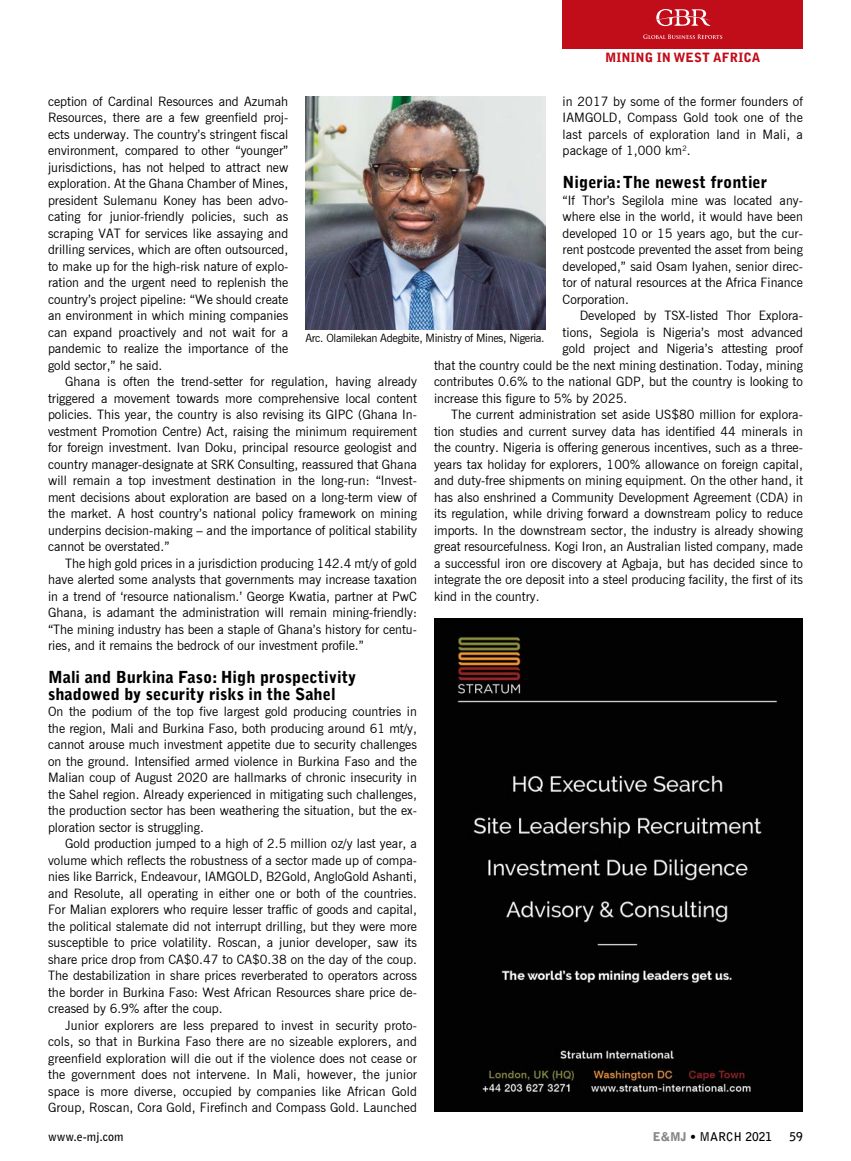
<style>
.page{position:relative;width:851px;height:1161px;background:#fff}
.page>*{position:absolute;margin:0;border:0;box-sizing:border-box;transform-origin:0 0}
.t1{font:900 16.5px/16.5px "Bell Gothic Std";color:#000}
.t2{font:12.75px/16.5px "News Gothic BT";color:#000;text-align:justify}
.t3{font:900 12.75px "Bell Gothic Std";letter-spacing:.005em;color:#c10c1a}
.t4{font:700 12px "Bell Gothic Std";color:#000}
.t5{font:11.25px "News Gothic BT";letter-spacing:-.025em;color:#000}
.s1{font-weight:900;color:#878787}
.s2{font-weight:900}
</style>
<div class="page">
<div style="left:562px;top:0;width:240px;height:48px;background:#c10c1a"></div>
<svg style="left:643px;top:34px;width:79px;height:5px"></svg>
<svg style="left:655px;top:9px;width:56px;height:17px"></svg>
<img style="left:305px;top:96px;width:240px;height:233px">
<img style="left:434px;top:618px;width:368px;height:493px">
<p class="t3" style="left:605px;top:50px;width:157px">MINING IN WEST AFRICA</p>
<p class="t2" style="left:562px;top:93px;width:242px">in 2017 by some of the former founders of IAMGOLD, Compass Gold took one of the last parcels of exploration land in Mali, a package of 1,000 km<sup>2</sup>.</p>
<p class="t1" style="left:562px;top:174px;width:206px">Nigeria: The newest frontier</p>
<p class="t2" style="left:562px;top:192px;width:242px">“If Thor’s Segilola mine was located any&shy;where else in the world, it would have been developed 10 or 15 years ago, but the cur&shy;rent postcode prevented the asset from being developed,” said Osam Iyahen, senior direc&shy;tor of natural resources at the Africa Finance Corporation.</p>
<p class="t2" style="left:579px;top:307px;width:225px">Developed by TSX-listed Thor Explora-</p>
<p class="t2" style="left:562px;top:324px;width:242px">tions, Segiola is Nigeria’s most advanced</p>
<p class="t2" style="left:562px;top:340px;width:242px">gold project and Nigeria’s attesting proof</p>
<p class="t2" style="left:434px;top:357px;width:370px">that the country could be the next mining destination. Today, mining</p>
<p class="t2" style="left:434px;top:373px;width:370px">contributes 0.6% to the national GDP, but the country is looking to</p>
<p class="t2" style="left:434px;top:390px;width:195px">increase this figure to 5% by 2025.</p>
<p class="t2" style="left:451px;top:406px;width:353px">The current administration set aside US$80 million for explora-</p>
<p class="t2" style="left:434px;top:423px;width:370px">tion studies and current survey data has identified 44 minerals in</p>
<p class="t2" style="left:434px;top:439px;width:370px">the country. Nigeria is offering generous incentives, such as a three-</p>
<p class="t2" style="left:434px;top:456px;width:370px">years tax holiday for explorers, 100% allowance on foreign capital,</p>
<p class="t2" style="left:434px;top:472px;width:370px">and duty-free shipments on mining equipment. On the other hand, it</p>
<p class="t2" style="left:434px;top:489px;width:370px">has also enshrined a Community Development Agreement (CDA) in</p>
<p class="t2" style="left:434px;top:505px;width:370px">its regulation, while driving forward a downstream policy to reduce</p>
<p class="t2" style="left:434px;top:522px;width:370px">imports. In the downstream sector, the industry is already showing</p>
<p class="t2" style="left:434px;top:538px;width:370px">great resourcefulness. Kogi Iron, an Australian listed company, made</p>
<p class="t2" style="left:434px;top:555px;width:370px">a successful iron ore discovery at Agbaja, but has decided since to</p>
<p class="t2" style="left:434px;top:571px;width:370px">integrate the ore deposit into a steel producing facility, the first of its</p>
<p class="t2" style="left:434px;top:588px;width:107px">kind in the country.</p>
<p class="t2" style="left:48px;top:93px;width:242px">ception of Cardinal Resources and Azumah Resources, there are a few greenfield proj&shy;ects underway. The country’s stringent fiscal environment, compared to other “younger” jurisdictions, has not helped to attract new exploration. At the Ghana Chamber of Mines, president Sulemanu Koney has been advo&shy;cating for junior-friendly policies, such as scraping VAT for services like assaying and drilling services, which are often outsourced, to make up for the high-risk nature of explo&shy;ration and the urgent need to replenish the country’s project pipeline: “We should create an environment in which mining companies can expand proactively and not wait for a pandemic to realize the importance of the gold sector,” he said.</p>
<p class="t2" style="left:48px;top:373px;width:370px;text-indent:17px">Ghana is often the trend-setter for regulation, having already triggered a movement towards more comprehensive local content policies. This year, the country is also revising its GIPC (Ghana In&shy;vestment Promotion Centre) Act, raising the minimum requirement for foreign investment. Ivan Doku, principal resource geologist and country manager-designate at SRK Consulting, reassured that Ghana will remain a top investment destination in the long-run: “Invest&shy;ment decisions about exploration are based on a long-term view of the market. A host country’s national policy framework on mining underpins decision-making – and the importance of political stability cannot be overstated.”</p>
<p class="t2" style="left:48px;top:555px;width:370px;text-indent:17px">The high gold prices in a jurisdiction producing 142.4 mt/y of gold have alerted some analysts that governments may increase taxation in a trend of ‘resource nationalism.’ George Kwatia, partner at PwC Ghana, is adamant the administration will remain mining-friendly: “The mining industry has been a staple of Ghana’s history for centu&shy;ries, and it remains the bedrock of our investment profile.”</p>
<p class="t1" style="left:48px;top:669px;width:310px">Mali and Burkina Faso: High prospectivity shadowed by security risks in the Sahel</p>
<p class="t2" style="left:48px;top:703px;width:370px">On the podium of the top five largest gold producing countries in the region, Mali and Burkina Faso, both producing around 61 mt/y, cannot arouse much investment appetite due to security challenges on the ground. Intensified armed violence in Burkina Faso and the Malian coup of August 2020 are hallmarks of chronic insecurity in the Sahel region. Already experienced in mitigating such challenges, the production sector has been weathering the situation, but the ex&shy;ploration sector is struggling.</p>
<p class="t2" style="left:48px;top:835px;width:370px;text-indent:17px">Gold production jumped to a high of 2.5 million oz/y last year, a volume which reflects the robustness of a sector made up of compa&shy;nies like Barrick, Endeavour, IAMGOLD, B2Gold, AngloGold Ashanti, and Resolute, all operating in either one or both of the countries.<br>For Malian explorers who require lesser traffic of goods and capital, the political stalemate did not interrupt drilling, but they were more susceptible to price volatility. Roscan, a junior developer, saw its share price drop from CA$0.47 to CA$0.38 on the day of the coup.<br>The destabilization in share prices reverberated to operators across the border in Burkina Faso: West African Resources share price de&shy;creased by 6.9% after the coup.</p>
<p class="t2" style="left:48px;top:1017px;width:370px;text-indent:17px">Junior explorers are less prepared to invest in security proto&shy;cols, so that in Burkina Faso there are no sizeable explorers, and greenfield exploration will die out if the violence does not cease or the government does not intervene. In Mali, however, the junior space is more diverse, occupied by companies like African Gold Group, Roscan, Cora Gold, Firefinch and Compass Gold. Launched</p>
<p class="t5" style="left:305px;top:331px;width:241px">Arc. Olamilekan Adegbite, Ministry of Mines, Nigeria.</p>
<p class="t4" style="left:48px;top:1130px;width:77px">www.e-mj.com</p>
<p class="t4" style="left:652px;top:1130px;width:121px"><span class="s1">E&amp;MJ</span> <span class="s2">•</span> MARCH 2021</p>
<p class="t4" style="left:789px;top:1130px;width:15px">59</p>
</div>
